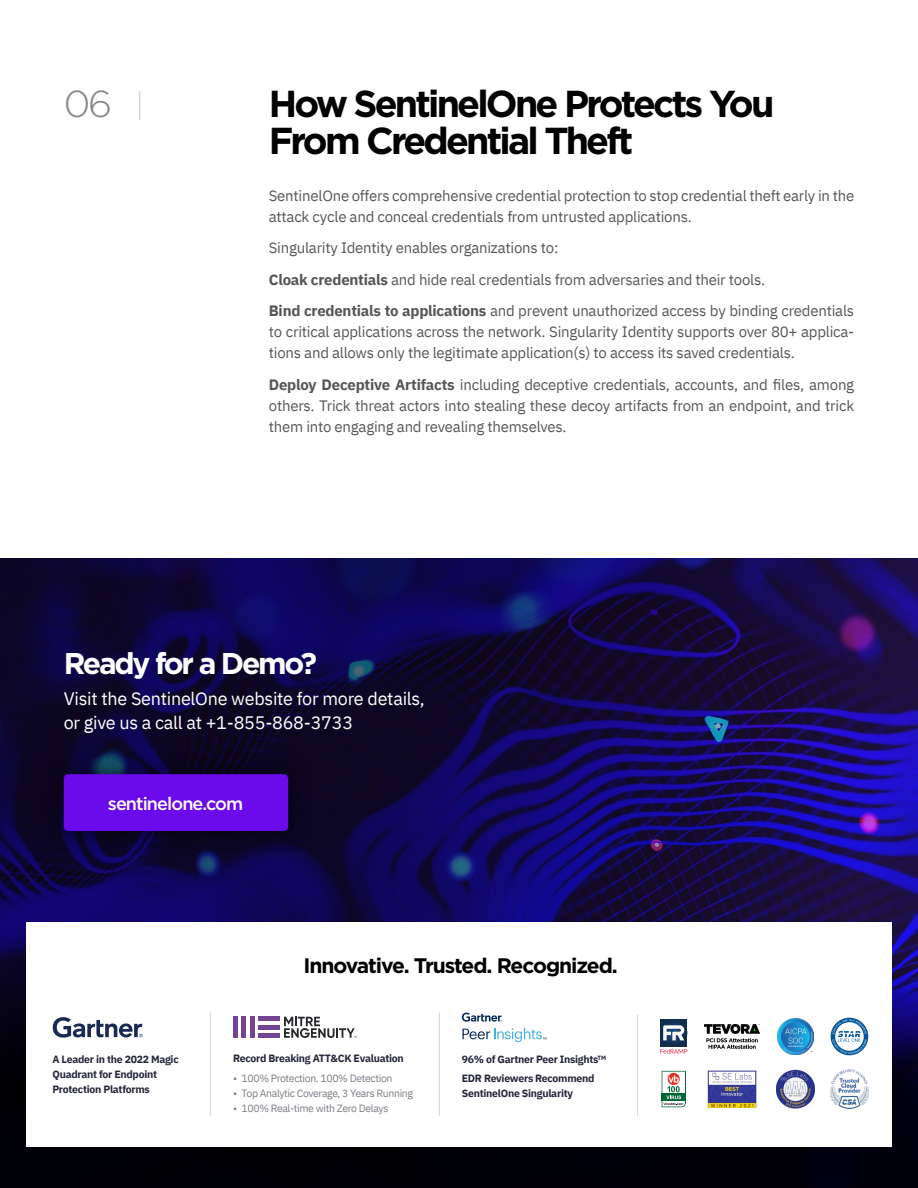
<style>
.page{position:relative;width:918px;height:1188px;background:#fff}
.page>*{position:absolute;margin:0;border:0;box-sizing:border-box;transform-origin:0 0}
.t1{font:700 37.5px/37.5px "Gotham";letter-spacing:-.075em;color:#000}
.t2{font:300 37.5px "Gotham";color:#878787}
.t3{font:700 30px "Gotham";letter-spacing:-.075em;color:#fff}
.t4{font:700 21px "Gotham";letter-spacing:-.05em;color:#000}
.t5{font:18px/24px "IBM Plex Sans";letter-spacing:-.015em;color:#fff}
.t6{font:500 18px "Gotham";letter-spacing:-.05em;color:#fff}
.t7{font:15px/21px "IBM Plex Sans";letter-spacing:-.015em;color:#575756}
.t8{font:700 10.5px/15px "IBM Plex Sans";letter-spacing:-.025em;color:#26273b}
.t9{font:10.5px "IBM Plex Sans";letter-spacing:-.035em;color:#7d7d89}
.s1{font-weight:700}
</style>
<div class="page">
<svg style="left:0;top:558px;width:918px;height:378px;background:#12094e"></svg>
<div style="left:2px;top:915px;width:913px;height:273px;background:#000;opacity:.15"></div>
<div style="left:26px;top:922px;width:866px;height:224px;background:#fff"></div>
<hr style="left:210px;top:1013px;width:1px;height:103px;background:#d4d4d8">
<hr style="left:439px;top:1013px;width:1px;height:103px;background:#d4d4d8">
<hr style="left:637px;top:1015px;width:1px;height:101px;background:#d4d4d8">
<svg style="left:53px;top:1017px;width:90px;height:21px"></svg>
<img style="left:708px;top:1071px;width:48px;height:36px">
<svg style="left:706px;top:1040px;width:52px;height:9px"></svg>
<img style="left:704px;top:1024px;width:56px;height:16px">
<div style="left:660px;top:1019px;width:27px;height:27px;background:#112e51"></div>
<div style="left:663px;top:1022px;width:21px;height:22px;background:#143358;border-radius:50%"></div>
<div style="left:664px;top:1023px;width:19px;height:19px;background:#16375f;border-radius:50%"></div>
<svg style="left:660px;top:1049px;width:27px;height:4px"></svg>
<svg style="left:663px;top:1025px;width:21px;height:15px"></svg>
<svg style="left:662px;top:1071px;width:24px;height:36px"></svg>
<img style="left:777px;top:1018px;width:37px;height:37px">
<svg style="left:462px;top:1013px;width:40px;height:9px"></svg>
<svg style="left:462px;top:1028px;width:85px;height:14px"></svg>
<hr style="left:259px;top:1017px;width:21px;height:4px;background:#734394">
<hr style="left:259px;top:1025px;width:21px;height:4px;background:#734394">
<hr style="left:259px;top:1034px;width:21px;height:4px;background:#734394">
<hr style="left:250px;top:1017px;width:4px;height:21px;background:#734394">
<hr style="left:242px;top:1017px;width:4px;height:21px;background:#734394">
<div style="left:233px;top:1017px;width:5px;height:21px;background:#734394"></div>
<svg style="left:284px;top:1017px;width:73px;height:21px"></svg>
<img style="left:830px;top:1070px;width:39px;height:38px">
<img style="left:776px;top:1070px;width:39px;height:38px">
<svg style="left:831px;top:1018px;width:37px;height:37px"></svg>
<div style="left:40px;top:751px;width:272px;height:104px;background:#000;opacity:.6"></div>
<div style="left:64px;top:774px;width:224px;height:57px;background:#6b0aea;border-radius:5px"></div>
<svg style="left:139px;top:91px;width:1px;height:29px"></svg>
<h1 class="t2" style="left:64px;top:80px;width:50px">06</h1>
<h1 class="t1" style="left:269px;top:85px;width:507px">How SentinelOne Protects You<br>From Credential Theft</h1>
<p class="t7" style="left:269px;top:184px;width:587px">SentinelOne offers comprehensive credential protection to stop credential theft early in the attack cycle and conceal credentials from untrusted applications.</p>
<p class="t7" style="left:269px;top:231px;width:587px;line-height:31.5px">Singularity Identity enables organizations to:<br><span class="s1">Cloak credentials</span> and hide real credentials from adversaries and their tools.<br><span class="s1">Bind credentials to applications</span> and prevent unauthorized access by binding credentials</p>
<p class="t7" style="left:269px;top:320px;width:587px">to critical applications across the network. Singularity Identity supports over 80+ applica&shy;tions and allows only the legitimate application(s) to access its saved credentials.</p>
<p class="t7" style="left:269px;top:373px;width:587px;text-align:justify"><span class="s1">Deploy Deceptive Artifacts</span> including deceptive credentials, accounts, and files, among others. Trick threat actors into stealing these decoy artifacts from an endpoint, and trick them into engaging and revealing themselves.</p>
<h2 class="t3" style="left:64px;top:643px;width:255px">Ready for a Demo?</h2>
<p class="t5" style="left:64px;top:685px;width:363px">Visit the SentinelOne website for more details, or give us a call at +1-855-868-3733</p>
<p class="t6" style="left:108px;top:792px;width:137px">sentinelone.com</p>
<h3 class="t4" style="left:304px;top:951px;width:316px">Innovative. Trusted. Recognized.</h3>
<p class="t8" style="left:233px;top:1050px;width:172px">Record Breaking ATT&amp;CK Evaluation</p>
<p class="t9" style="left:233px;top:1070px;width:161px">• 100% Protection. 100% Detection</p>
<p class="t9" style="left:233px;top:1085px;width:182px">• Top Analytic Coverage, 3 Years Running</p>
<p class="t9" style="left:233px;top:1100px;width:157px">• 100% Real-time with Zero Delays</p>
<p class="t8" style="left:52px;top:1051px;width:128px">A Leader in the 2022 Magic<br>Quadrant for Endpoint<br>Protection Platforms</p>
<p class="t8" style="left:462px;top:1049px;width:146px;line-height:19.2px">96% of Gartner Peer Insights<sup>TM<br></sup>EDR Reviewers Recommend</p>
<p class="t8" style="left:462px;top:1085px;width:113px">SentinelOne Singularity</p>
</div>
